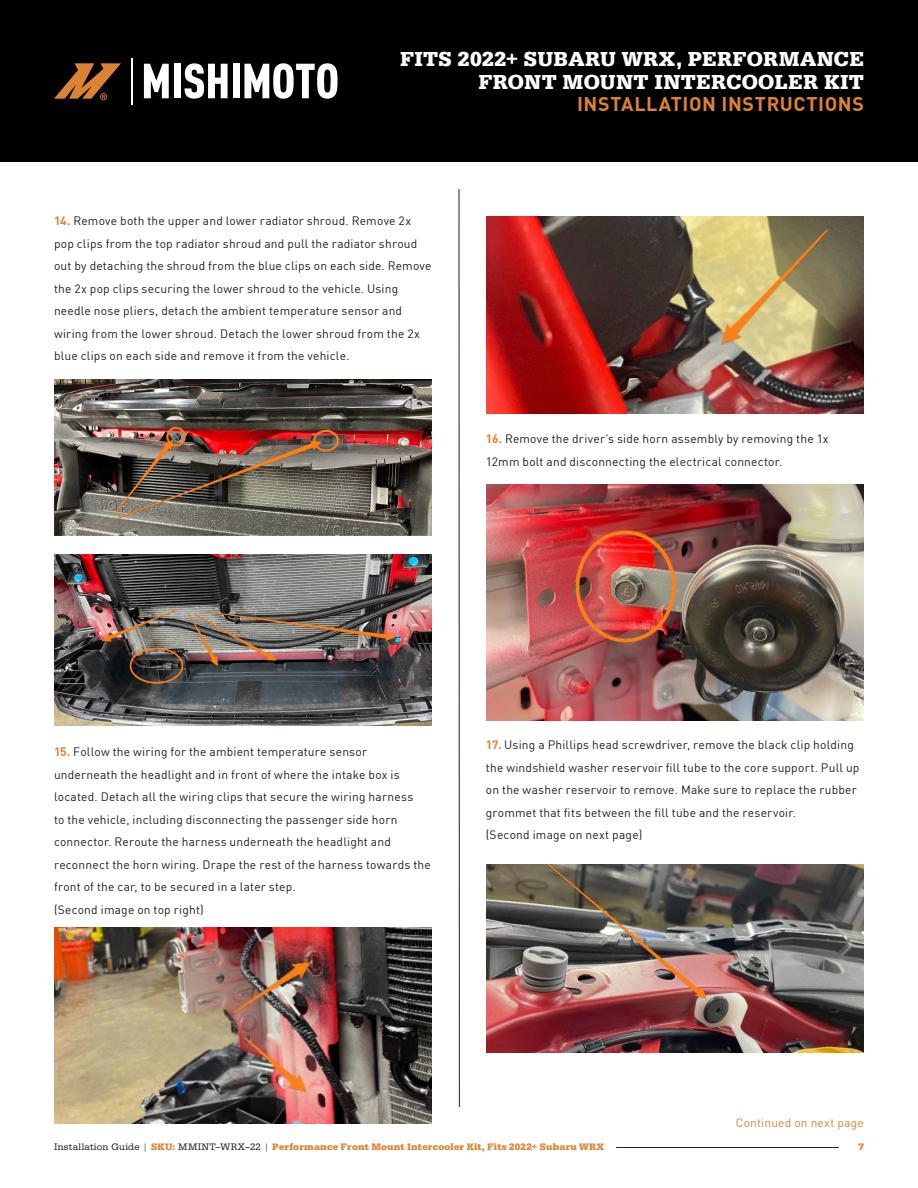
<style>
.page{position:relative;width:918px;height:1188px;background:#fff}
.page>*{position:absolute;margin:0;border:0;box-sizing:border-box;transform-origin:0 0}
.t1{font:700 21px/23.1px "Egyptienne URW";letter-spacing:.015em;color:#fff;text-align:right}
.t2{font:700 19.5px "DINOT";letter-spacing:.03em;color:#dc8333}
.Installation_Guide_Instructions{font:12px/22.5px "DINOT";letter-spacing:.015em;color:#231f20}
.t3{font:12px "DINOT";letter-spacing:.015em;color:#dc8333}
.t4{font:700 9.75px "Egyptienne URW";letter-spacing:.02em;color:#dc8333}
.s1{font-weight:700;color:#dc8333}
.s2{font-weight:400;color:#231f20}
</style>
<div class="page">
<div style="left:0;top:0;width:918px;height:162px;background:#000001"></div>
<svg style="left:144px;top:64px;width:25px;height:34px"></svg>
<div style="left:174px;top:64px;width:7px;height:34px;background:#fff"></div>
<svg style="left:185px;top:63px;width:43px;height:36px"></svg>
<div style="left:233px;top:64px;width:6px;height:34px;background:#fff"></div>
<svg style="left:244px;top:63px;width:94px;height:36px"></svg>
<hr style="left:131px;top:58px;width:2px;height:46px;background:#fff">
<svg style="left:54px;top:63px;width:67px;height:37px"></svg>
<hr style="left:459px;top:189px;width:1px;height:918px;background:#231f20">
<hr style="left:616px;top:1147px;width:223px;height:1px;background:#231f20">
<img style="left:54px;top:380px;width:378px;height:156px">
<img style="left:54px;top:554px;width:378px;height:172px">
<img style="left:54px;top:928px;width:378px;height:195px">
<img style="left:486px;top:216px;width:378px;height:198px">
<img style="left:486px;top:484px;width:378px;height:237px">
<img style="left:486px;top:864px;width:378px;height:189px">
<h1 class="t1" style="left:400px;top:48px;width:465px">FITS 2022+ SUBARU WRX, PERFORMANCE<br>FRONT MOUNT INTERCOOLER KIT</h1>
<h2 class="t2" style="left:577px;top:88px;width:288px">INSTALLATION INSTRUCTIONS</h2>
<p class="Installation_Guide_Instructions" style="left:54px;top:209px;width:379px"><span class="s1">14.</span> Remove both the upper and lower radiator shroud. Remove 2x pop clips from the top radiator shroud and pull the radiator shroud out by detaching the shroud from the blue clips on each side. Remove the 2x pop clips securing the lower shroud to the vehicle. Using needle nose pliers, detach the ambient temperature sensor and wiring from the lower shroud. Detach the lower shroud from the 2x blue clips on each side and remove it from the vehicle.</p>
<p class="Installation_Guide_Instructions" style="left:486px;top:427px;width:344px"><span class="s1">16.</span> Remove the driver’s side horn assembly by removing the 1x<br>12mm bolt and disconnecting the electrical connector.</p>
<p class="Installation_Guide_Instructions" style="left:54px;top:740px;width:378px"><span class="s1">15.</span> Follow the wiring for the ambient temperature sensor underneath the headlight and in front of where the intake box is located. Detach all the wiring clips that secure the wiring harness<br>to the vehicle, including disconnecting the passenger side horn connector. Reroute the harness underneath the headlight and reconnect the horn wiring. Drape the rest of the harness towards the front of the car, to be secured in a later step.<br>(Second image on top right)</p>
<p class="Installation_Guide_Instructions" style="left:486px;top:733px;width:375px"><span class="s1">17.</span> Using a Phillips head screwdriver, remove the black clip holding the windshield washer reservoir fill tube to the core support. Pull up on the washer reservoir to remove. Make sure to replace the rubber grommet that fits between the fill tube and the reservoir.<br>(Second image on next page)</p>
<p class="t3" style="left:736px;top:1113px;width:130px">Continued on next page</p>
<p class="t4" style="left:54px;top:1141px;width:552px"><span class="s2">Installation Guide |</span> SKU: <span class="s2">MMINT–WRX–22 |</span> Performance Front Mount Intercooler Kit, Fits 2022+ Subaru WRX</p>
<p class="t4" style="left:859px;top:1141px;width:7px">7</p>
</div>
